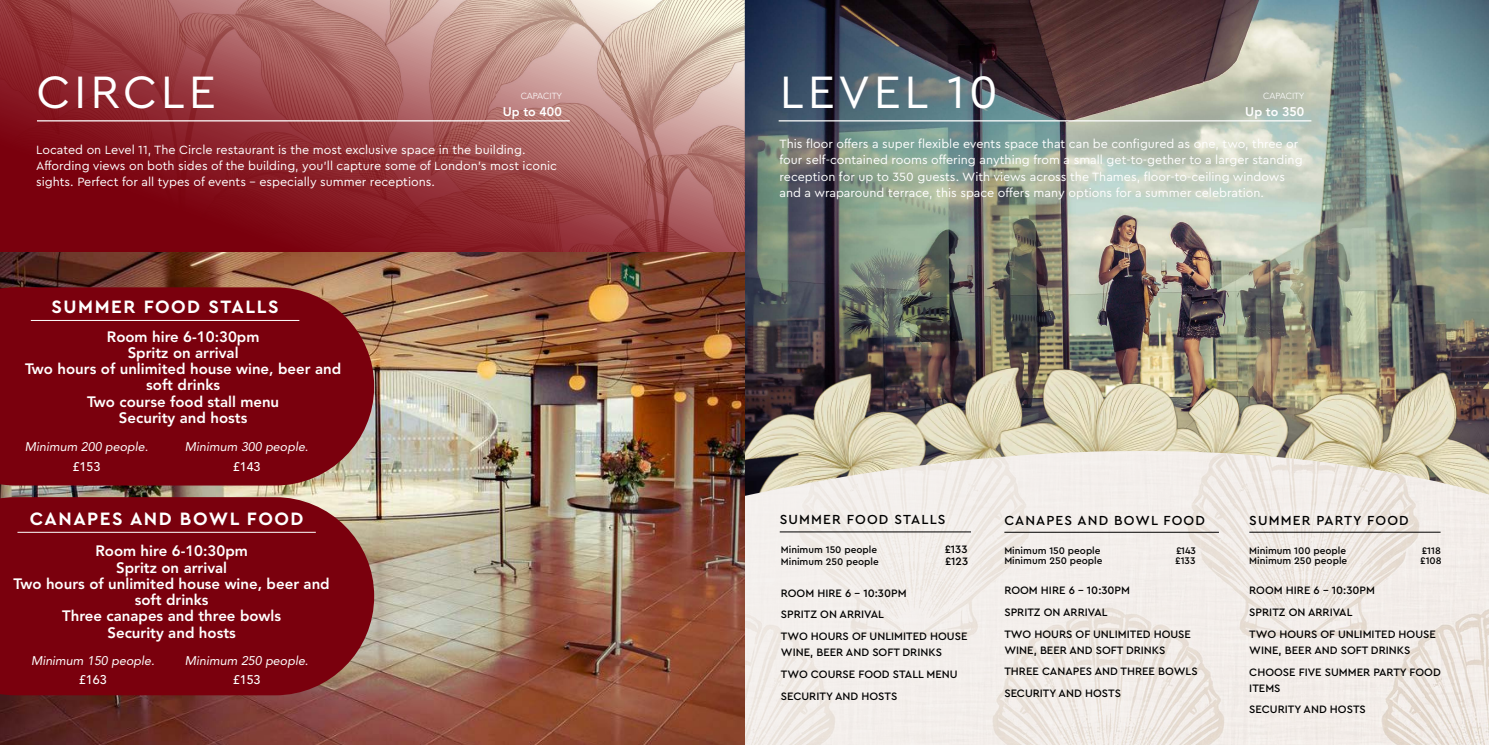
<style>
.page{position:relative;width:1489px;height:745px;background:#fff}
.page>*{position:absolute;margin:0;border:0;box-sizing:border-box;transform-origin:0 0}
.t1{font:47.5px "Cera Pro";letter-spacing:.08em;color:#fff}
.t2{font:700 18.75px "Cera Pro";letter-spacing:.08em;color:#fff}
.t3{font:800 15px/16.2px "Avenir LT Std";color:#fff;text-align:center}
.t4{font:500 13.75px "Cera Pro";letter-spacing:.08em;color:#000}
.t5{font:12.5px/16.2px "Cera Pro";color:#fff}
.t6{font:italic 12.5px "Avenir LT Std";color:#fff}
.t7{font:500 12.5px "Avenir LT Std";color:#fff}
.t8{font:800 12.5px "Avenir LT Std";color:#fff}
.t9{font:500 11.25px/21.6px "Cera Pro";color:#000}
.t10{font:500 10px "Cera Pro";color:#000}
.t11{font:300 8.75px "Avenir LT Std";color:#fff}
</style>
<div class="page">
<img style="left:744px;top:0;width:744px;height:307px">
<img style="left:744px;top:307px;width:744px;height:143px">
<svg style="left:0;top:0;width:744px;height:252px;background:#a15051"></svg>
<hr style="left:37px;top:120px;width:532px;height:1px;background:#fff">
<hr style="left:778px;top:120px;width:533px;height:1px;background:#fff">
<img style="left:744px;top:450px;width:744px;height:294px">
<hr style="left:779px;top:531px;width:191px;height:1px;background:#000">
<hr style="left:1004px;top:531px;width:214px;height:1px;background:#000">
<hr style="left:1249px;top:531px;width:191px;height:1px;background:#000">
<img style="left:0;top:252px;width:744px;height:492px">
<div style="left:0;top:287px;width:374px;height:198px;background:#7a000d"></div>
<div style="left:0;top:497px;width:374px;height:197px;background:#7a000d"></div>
<hr style="left:31px;top:320px;width:268px;height:1px;background:#fff">
<hr style="left:17px;top:531px;width:299px;height:1px;background:#fff">
<h1 class="t1" style="left:36px;top:60px;width:180px">CIRCLE</h1>
<p class="t11" style="left:520px;top:91px;width:43px">CAPACITY</p>
<p class="t8" style="left:502px;top:104px;width:60px">Up to 400</p>
<p class="t5" style="left:36px;top:141px;width:522px">Located on Level 11, The Circle restaurant is the most exclusive space in the building.<br>Affording views on both sides of the building, you’ll capture some of London’s most iconic sights. Perfect for all types of events - especially summer receptions.</p>
<h2 class="t2" style="left:52px;top:294px;width:228px">SUMMER FOOD STALLS</h2>
<p class="t3" style="left:25px;top:328px;width:318px">Room hire 6-10:30pm<br>Spritz on arrival<br>Two hours of unlimited house wine, beer and soft drinks<br>Two course food stall menu<br>Security and hosts</p>
<p class="t6" style="left:25px;top:439px;width:125px">Minimum 200 people.</p>
<p class="t7" style="left:73px;top:458px;width:29px">£153</p>
<p class="t6" style="left:185px;top:439px;width:125px">Minimum 300 people.</p>
<p class="t7" style="left:233px;top:458px;width:29px">£143</p>
<h2 class="t2" style="left:30px;top:505px;width:275px">CANAPES AND BOWL FOOD</h2>
<p class="t3" style="left:14px;top:542px;width:318px">Room hire 6-10:30pm<br>Spritz on arrival<br>Two hours of unlimited house wine, beer and soft drinks<br>Three canapes and three bowls<br>Security and hosts</p>
<p class="t6" style="left:31px;top:653px;width:125px">Minimum 150 people.</p>
<p class="t7" style="left:79px;top:672px;width:29px">£163</p>
<p class="t6" style="left:185px;top:653px;width:125px">Minimum 250 people.</p>
<p class="t7" style="left:233px;top:672px;width:29px">£153</p>
<h1 class="t1" style="left:780px;top:60px;width:220px">LEVEL 10</h1>
<p class="t11" style="left:1263px;top:91px;width:43px">CAPACITY</p>
<p class="t8" style="left:1245px;top:104px;width:60px">Up to 350</p>
<p class="t5" style="left:779px;top:135px;width:524px">This floor offers a super flexible events space that can be configured as one, two, three or four self-contained rooms offering anything from a small get-to-gether to a larger standing reception for up to 350 guests. With views across the Thames, floor-to-ceiling windows and a wraparound terrace, this space offers many options for a summer celebration.</p>
<p class="t4" style="left:779px;top:510px;width:167px">SUMMER FOOD STALLS</p>
<p class="t10" style="left:780px;top:542px;width:98px">Minimum 150 people</p>
<p class="t9" style="left:944px;top:537px;width:24px">£133</p>
<p class="t10" style="left:780px;top:555px;width:99px">Minimum 250 people</p>
<p class="t9" style="left:945px;top:550px;width:25px">£123</p>
<p class="t9" style="left:780px;top:581px;width:188px">ROOM HIRE 6 - 10:30PM<br>SPRITZ ON ARRIVAL<br>TWO HOURS OF UNLIMITED HOUSE</p>
<p class="t9" style="left:780px;top:640px;width:178px">WINE, BEER AND SOFT DRINKS<br>TWO COURSE FOOD STALL MENU<br>SECURITY AND HOSTS</p>
<p class="t4" style="left:1004px;top:510px;width:202px">CANAPES AND BOWL FOOD</p>
<p class="t10" style="left:1004px;top:543px;width:98px">Minimum 150 people</p>
<p class="t10" style="left:1175px;top:543px;width:21px">£143</p>
<p class="t10" style="left:1004px;top:553px;width:99px">Minimum 250 people</p>
<p class="t10" style="left:1175px;top:553px;width:22px">£133</p>
<p class="t9" style="left:1004px;top:579px;width:188px">ROOM HIRE 6 - 10:30PM<br>SPRITZ ON ARRIVAL<br>TWO HOURS OF UNLIMITED HOUSE</p>
<p class="t9" style="left:1004px;top:638px;width:195px">WINE, BEER AND SOFT DRINKS<br>THREE CANAPES AND THREE BOWLS<br>SECURITY AND HOSTS</p>
<p class="t4" style="left:1249px;top:510px;width:161px">SUMMER PARTY FOOD</p>
<p class="t10" style="left:1249px;top:543px;width:98px">Minimum 100 people</p>
<p class="t10" style="left:1421px;top:543px;width:21px">£118</p>
<p class="t10" style="left:1249px;top:553px;width:99px">Minimum 250 people</p>
<p class="t10" style="left:1419px;top:553px;width:23px">£108</p>
<p class="t9" style="left:1249px;top:579px;width:188px">ROOM HIRE 6 - 10:30PM<br>SPRITZ ON ARRIVAL<br>TWO HOURS OF UNLIMITED HOUSE</p>
<p class="t9" style="left:1249px;top:638px;width:193px">WINE, BEER AND SOFT DRINKS<br>CHOOSE FIVE SUMMER PARTY FOOD</p>
<p class="t9" style="left:1249px;top:676px;width:118px">ITEMS<br>SECURITY AND HOSTS</p>
</div>
